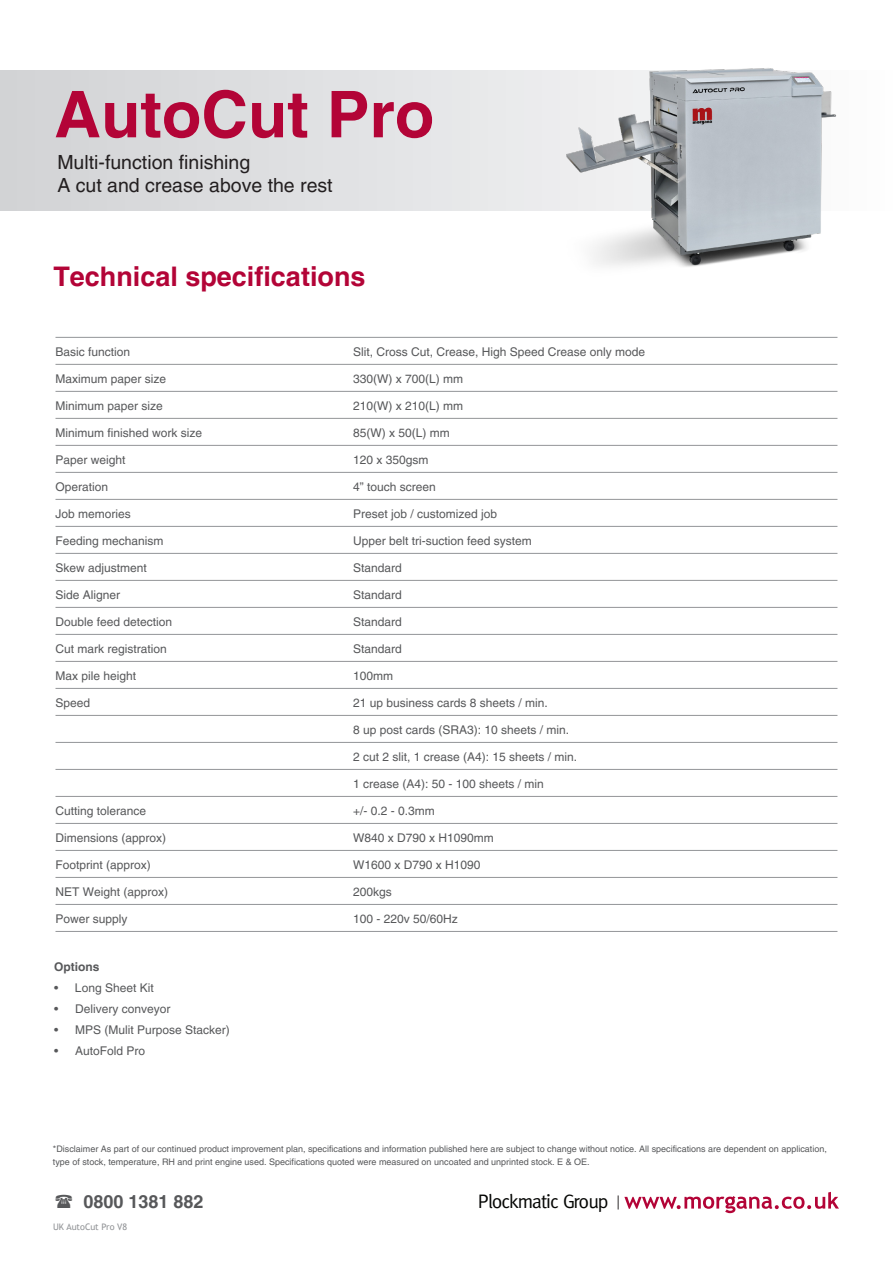
<style>
.page{position:relative;width:893px;height:1263px;background:#fff}
.page>*{position:absolute;margin:0;border:0;box-sizing:border-box;transform-origin:0 0}
.t1{font:700 64.5px "Helvetica LT Pro";color:#b30437}
.t2{font:700 27px "Helvetica LT Pro";color:#b30437}
.t3{font:19.5px "Helvetica LT Pro";color:#231f20}
.t4{font:19.5px "Meta";letter-spacing:-.05em;color:#040503}
.Paragraph_Style_1{font:700 18px "Helvetica LT Pro";color:#57585a}
.t5{font:13.95px "Minion Pro";color:#231f20}
.Headings{font:12px "Helvetica LT Pro";color:#57585a}
.t6{font:700 12px "Helvetica LT Pro";color:#57585a}
.t7{font:9px/13.5px "Helvetica LT Pro";color:#57585a}
.t8{font:9px "Trebuchet MS";color:#939598}
</style>
<div class="page">
<svg style="left:0;top:70px;width:541px;height:140px;background:#dddee0"></svg>
<hr style="left:56px;top:337px;width:781px;height:1px;background:#939598">
<hr style="left:56px;top:364px;width:781px;height:1px;background:#939598">
<hr style="left:56px;top:391px;width:781px;height:1px;background:#939598">
<hr style="left:56px;top:418px;width:781px;height:1px;background:#939598">
<hr style="left:56px;top:445px;width:781px;height:1px;background:#939598">
<hr style="left:56px;top:472px;width:781px;height:1px;background:#939598">
<hr style="left:56px;top:499px;width:781px;height:1px;background:#939598">
<hr style="left:56px;top:526px;width:781px;height:1px;background:#939598">
<hr style="left:56px;top:553px;width:781px;height:1px;background:#939598">
<hr style="left:56px;top:580px;width:781px;height:1px;background:#939598">
<hr style="left:56px;top:607px;width:781px;height:1px;background:#939598">
<hr style="left:56px;top:634px;width:781px;height:1px;background:#939598">
<hr style="left:56px;top:661px;width:781px;height:1px;background:#939598">
<hr style="left:56px;top:688px;width:781px;height:1px;background:#939598">
<hr style="left:56px;top:715px;width:781px;height:1px;background:#939598">
<hr style="left:56px;top:742px;width:781px;height:1px;background:#939598">
<hr style="left:56px;top:769px;width:781px;height:1px;background:#939598">
<hr style="left:56px;top:796px;width:781px;height:1px;background:#939598">
<hr style="left:56px;top:823px;width:781px;height:1px;background:#939598">
<hr style="left:56px;top:850px;width:781px;height:1px;background:#939598">
<hr style="left:56px;top:877px;width:781px;height:1px;background:#939598">
<hr style="left:56px;top:904px;width:781px;height:1px;background:#939598">
<hr style="left:56px;top:931px;width:781px;height:1px;background:#939598">
<svg style="left:624px;top:1192px;width:215px;height:21px"></svg>
<img style="left:541px;top:68px;width:296px;height:199px">
<p class="t1" style="left:54px;top:75px;width:381px">AutoCut Pro</p>
<p class="t3" style="left:57px;top:151px;width:194px">Multi-function finishing</p>
<p class="t3" style="left:57px;top:174px;width:277px">A cut and crease above the rest</p>
<p class="t2" style="left:53px;top:260px;width:314px">Technical specifications</p>
<p class="Headings" style="left:56px;top:344px;width:76px">Basic function</p>
<p class="Headings" style="left:353px;top:344px;width:294px">Slit, Cross Cut, Crease, High Speed Crease only mode</p>
<p class="Headings" style="left:56px;top:371px;width:112px">Maximum paper size</p>
<p class="Headings" style="left:353px;top:371px;width:112px">330(W) x 700(L) mm</p>
<p class="Headings" style="left:56px;top:398px;width:109px">Minimum paper size</p>
<p class="Headings" style="left:353px;top:398px;width:112px">210(W) x 210(L) mm</p>
<p class="Headings" style="left:56px;top:425px;width:148px">Minimum finished work size</p>
<p class="Headings" style="left:353px;top:425px;width:98px">85(W) x 50(L) mm</p>
<p class="Headings" style="left:56px;top:452px;width:72px">Paper weight</p>
<p class="Headings" style="left:353px;top:452px;width:77px">120 x 350gsm</p>
<p class="Headings" style="left:56px;top:479px;width:54px">Operation</p>
<p class="Headings" style="left:353px;top:479px;width:84px">4” touch screen</p>
<p class="Headings" style="left:56px;top:506px;width:77px">Job memories</p>
<p class="Headings" style="left:353px;top:506px;width:146px">Preset job / customized job</p>
<p class="Headings" style="left:56px;top:533px;width:110px">Feeding mechanism</p>
<p class="Headings" style="left:353px;top:533px;width:180px">Upper belt tri-suction feed system</p>
<p class="Headings" style="left:56px;top:560px;width:93px">Skew adjustment</p>
<p class="Headings" style="left:353px;top:560px;width:50px">Standard</p>
<p class="Headings" style="left:56px;top:587px;width:66px">Side Aligner</p>
<p class="Headings" style="left:353px;top:587px;width:50px">Standard</p>
<p class="Headings" style="left:56px;top:614px;width:118px">Double feed detection</p>
<p class="Headings" style="left:353px;top:614px;width:50px">Standard</p>
<p class="Headings" style="left:56px;top:641px;width:113px">Cut mark registration</p>
<p class="Headings" style="left:353px;top:641px;width:50px">Standard</p>
<p class="Headings" style="left:56px;top:668px;width:82px">Max pile height</p>
<p class="Headings" style="left:353px;top:668px;width:42px">100mm</p>
<p class="Headings" style="left:56px;top:695px;width:36px">Speed</p>
<p class="Headings" style="left:353px;top:695px;width:196px">21 up business cards 8 sheets / min.</p>
<p class="Headings" style="left:353px;top:722px;width:218px">8 up post cards (SRA3): 10 sheets / min.</p>
<p class="Headings" style="left:353px;top:749px;width:226px">2 cut 2 slit, 1 crease (A4): 15 sheets / min.</p>
<p class="Headings" style="left:353px;top:776px;width:192px">1 crease (A4): 50 - 100 sheets / min</p>
<p class="Headings" style="left:56px;top:803px;width:92px">Cutting tolerance</p>
<p class="Headings" style="left:353px;top:803px;width:83px">+/- 0.2 - 0.3mm</p>
<p class="Headings" style="left:56px;top:830px;width:112px">Dimensions (approx)</p>
<p class="Headings" style="left:353px;top:830px;width:142px">W840 x D790 x H1090mm</p>
<p class="Headings" style="left:56px;top:857px;width:97px">Footprint (approx)</p>
<p class="Headings" style="left:353px;top:857px;width:129px">W1600 x D790 x H1090</p>
<p class="Headings" style="left:56px;top:884px;width:114px">NET Weight (approx)</p>
<p class="Headings" style="left:353px;top:884px;width:40px">200kgs</p>
<p class="Headings" style="left:56px;top:911px;width:74px">Power supply</p>
<p class="Headings" style="left:353px;top:911px;width:106px">100 - 220v 50/60Hz</p>
<p class="t6" style="left:54px;top:960px;width:47px">Options</p>
<p class="Headings" style="left:54px;top:981px;width:101px">• Long Sheet Kit</p>
<p class="Headings" style="left:54px;top:1002px;width:118px">• Delivery conveyor</p>
<p class="Headings" style="left:54px;top:1023px;width:177px">• MPS (Mulit Purpose Stacker)</p>
<p class="Headings" style="left:54px;top:1044px;width:93px">• AutoFold Pro</p>
<p class="t7" style="left:53px;top:1142px;width:775px">*Disclaimer As part of our continued product improvement plan, specifications and information published here are subject to change without notice. All specifications are dependent on application, type of stock, temperature, RH and print engine used. Specifications quoted were measured on uncoated and unprinted stock. E &amp; OE.</p>
<p class="Paragraph_Style_1" style="left:83px;top:1191px;width:122px">0800 1381 882</p>
<p class="t4" style="left:478px;top:1190px;width:132px">Plockmatic Group</p>
<p class="t5" style="left:616px;top:1192px;width:5px">|</p>
<p class="t8" style="left:53px;top:1221px;width:76px">UK AutoCut Pro V8</p>
</div>
